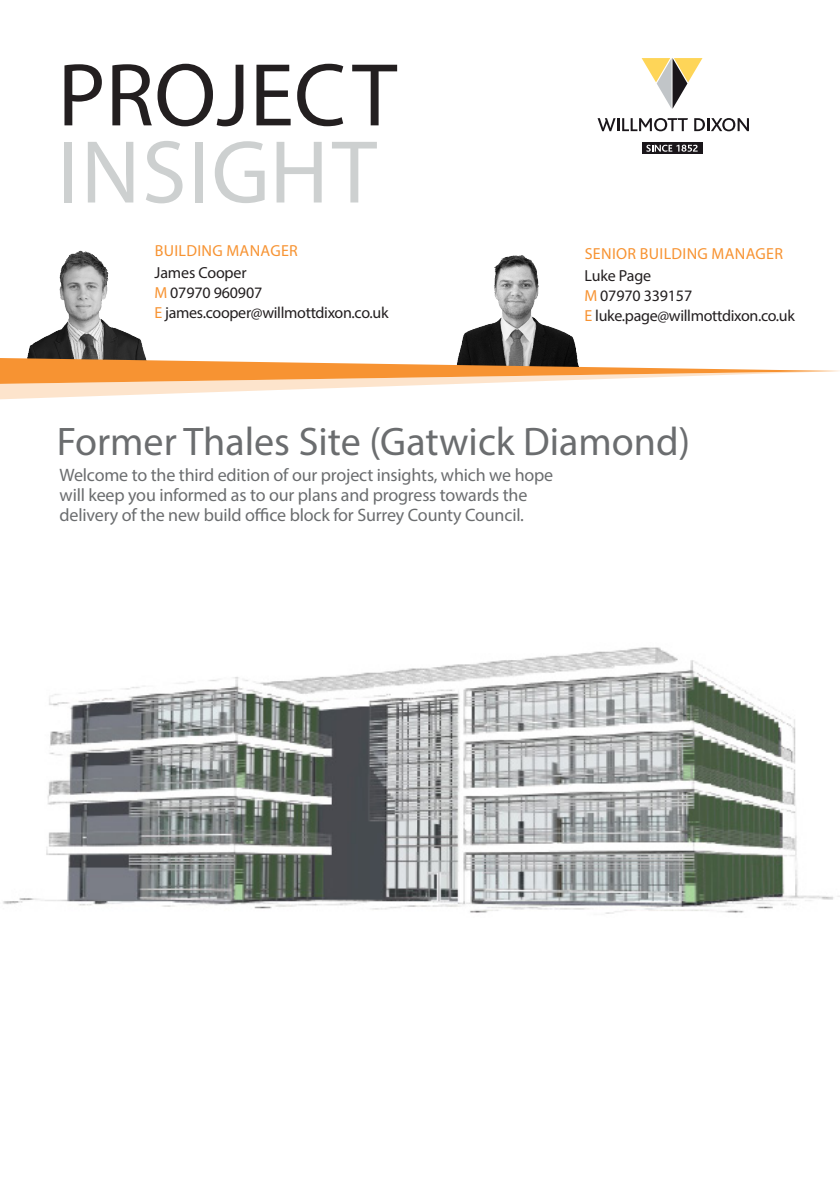
<style>
.page{position:relative;width:840px;height:1191px;background:#fff}
.page>*{position:absolute;margin:0;border:0;box-sizing:border-box;transform-origin:0 0}
.t1{font:90px "Myriad Pro";color:#231f20}
.t2{font:90px "Myriad Pro";letter-spacing:.02em;color:#cdd0d0}
.t3{font:40px "Myriad Pro";color:#6b6d6f}
.t4{font:18px/20px "Myriad Pro";letter-spacing:-.01em;color:#6b6d6f}
.t5{font:16px "Myriad Pro";letter-spacing:-.02em;color:#231f20}
.t6{font:16px "Myriad Pro";letter-spacing:.02em;color:#f79332}
.s1{color:#f79332}
</style>
<div class="page">
<img style="left:27px;top:250px;width:119px;height:108px">
<img style="left:458px;top:255px;width:120px;height:103px">
<img style="left:3px;top:647px;width:836px;height:267px">
<svg style="left:0;top:358px;width:839px;height:13px"></svg>
<svg style="left:0;top:371px;width:839px;height:29px"></svg>
<svg style="left:597px;top:118px;width:90px;height:13px"></svg>
<svg style="left:694px;top:118px;width:54px;height:13px"></svg>
<svg style="left:641px;top:58px;width:62px;height:51px"></svg>
<div style="left:641px;top:142px;width:61px;height:12px;background:#1a161a"></div>
<svg style="left:646px;top:145px;width:51px;height:7px"></svg>
<p class="t1" style="left:58px;top:40px;width:341px">PROJECT</p>
<p class="t2" style="left:58px;top:117px;width:320px">INSIGHT</p>
<p class="t6" style="left:155px;top:241px;width:145px">BUILDING MANAGER</p>
<p class="t5" style="left:154px;top:263px;width:93px">James Cooper</p>
<p class="t5" style="left:154px;top:283px;width:109px"><span class="s1">M</span> 07970 960907</p>
<p class="t5" style="left:154px;top:303px;width:235px"><span class="s1">E</span> james.cooper@willmottdixon.co.uk</p>
<p class="t6" style="left:584px;top:243px;width:200px">SENIOR BUILDING MANAGER</p>
<p class="t5" style="left:584px;top:265px;width:68px">Luke Page</p>
<p class="t5" style="left:584px;top:285px;width:109px"><span class="s1">M</span> 07970 339157</p>
<p class="t5" style="left:584px;top:305px;width:212px"><span class="s1">E</span> luke.page@willmottdixon.co.uk</p>
<p class="t3" style="left:57px;top:417px;width:634px">Former Thales Site (Gatwick Diamond)</p>
<p class="t4" style="left:60px;top:465px;width:495px">Welcome to the third edition of our project insights, which we hope will keep you informed as to our plans and progress towards the delivery of the new build office block for Surrey County Council.</p>
</div>
